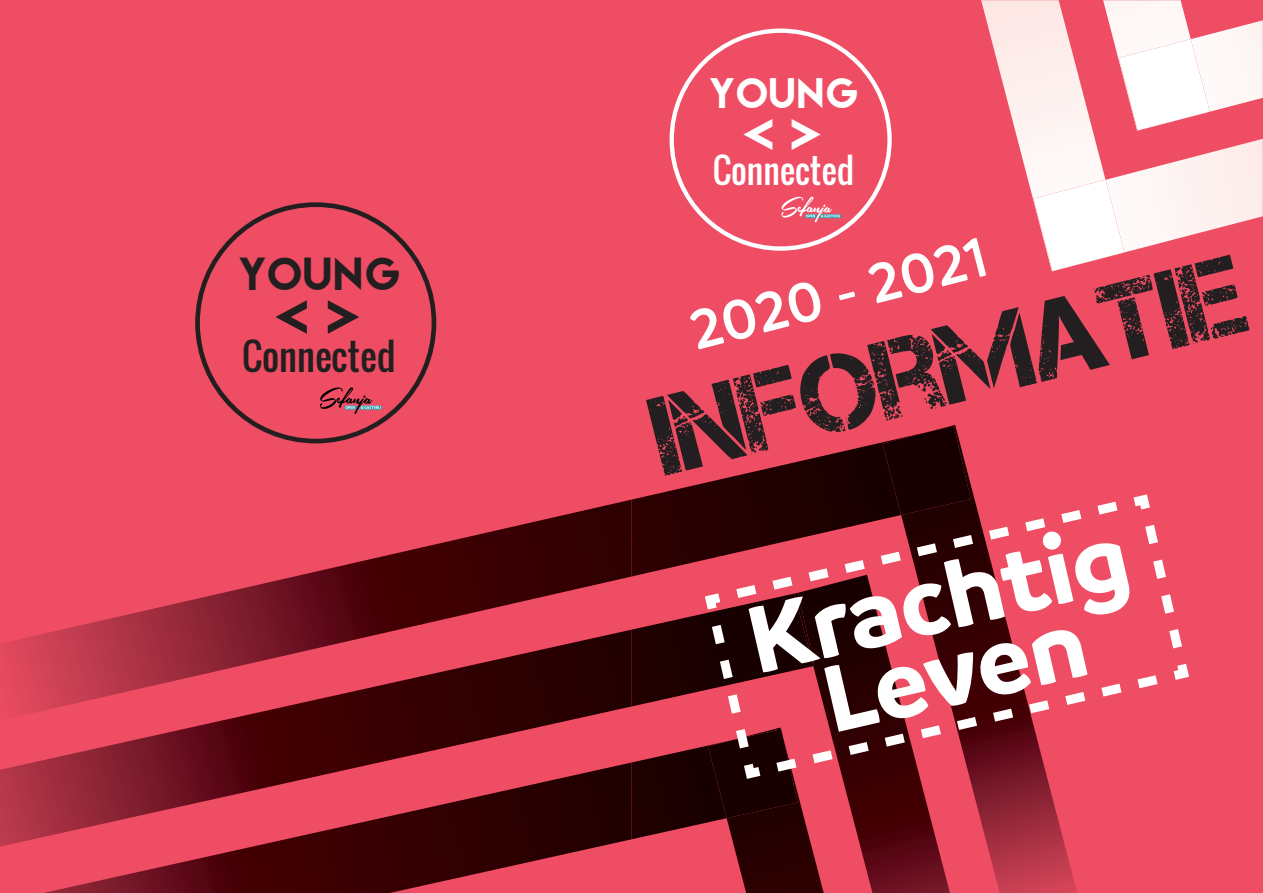
<style>
.page{position:relative;width:1263px;height:893px;background:#ef4d63}
.page>*{position:absolute;margin:0;border:0;box-sizing:border-box;transform-origin:0 0}
.t1{font:111.45px "Captureit";color:#231f20}
.t2{font:700 101.25px/75px "Branding";color:#fff;text-align:center}
.t3{font:600 58.95px "Branding";color:#fff}
.t4{font:53.25px "Lemon Milk";color:#231f20}
.t5{font:49.05px "Lemon Milk";color:#fff}
.t6{font:41.25px "Lemon Milk";letter-spacing:.04em;color:#231f20}
.t7{font:37.95px "Lemon Milk";letter-spacing:.04em;color:#fff}
.t8{font:36.9px "Oswald";color:#231f20}
.t9{font:34.05px "Oswald";color:#fff}
</style>
<div class="page">
<img style="left:631px;top:442px;width:251px;height:134px">
<img style="left:0;top:595px;width:210px;height:121px">
<img style="left:210px;top:548px;width:210px;height:125px">
<img style="left:420px;top:500px;width:211px;height:125px">
<img style="left:951px;top:425px;width:126px;height:468px">
<img style="left:882px;top:426px;width:89px;height:63px">
<img style="left:631px;top:614px;width:68px;height:92px">
<img style="left:0;top:723px;width:210px;height:124px">
<img style="left:210px;top:676px;width:212px;height:86px">
<img style="left:420px;top:630px;width:211px;height:123px">
<img style="left:844px;top:784px;width:106px;height:109px">
<img style="left:631px;top:747px;width:96px;height:92px">
<img style="left:43px;top:762px;width:588px;height:131px">
<img style="left:727px;top:791px;width:97px;height:102px">
<div style="left:708px;top:784px;width:89px;height:34px;background:#190000"></div>
<svg style="left:981px;top:0;width:282px;height:271px"></svg>
<img style="left:1119px;top:39px;width:91px;height:91px">
<svg style="left:781px;top:197px;width:60px;height:25px"></svg>
<svg style="left:699px;top:489px;width:490px;height:295px"></svg>
<div style="left:195px;top:202px;width:241px;height:241px;border:5px solid #231f20;border-radius:50%"></div>
<svg style="left:320px;top:387px;width:62px;height:27px"></svg>
<p class="t6" style="left:240px;top:253px;width:163px">YOUNG</p>
<p class="t4" style="left:276px;top:286px;width:88px">&lt; &gt;</p>
<p class="t8" style="left:242px;top:328px;width:155px">Connected</p>
<p class="t7" style="left:710px;top:74px;width:150px">YOUNG</p>
<p class="t5" style="left:744px;top:106px;width:81px">&lt; &gt;</p>
<p class="t9" style="left:713px;top:145px;width:143px">Connected</p>
<p class="t3" style="left:683px;top:299px;width:306px;rotate:-14deg">2020 - 2021</p>
<p class="t1" style="left:640px;top:378px;width:607px;rotate:-14deg">informatie</p>
<p class="t2" style="left:741px;top:605px;width:389px;rotate:-13deg">Krachtig<br>Leven</p>
</div>
